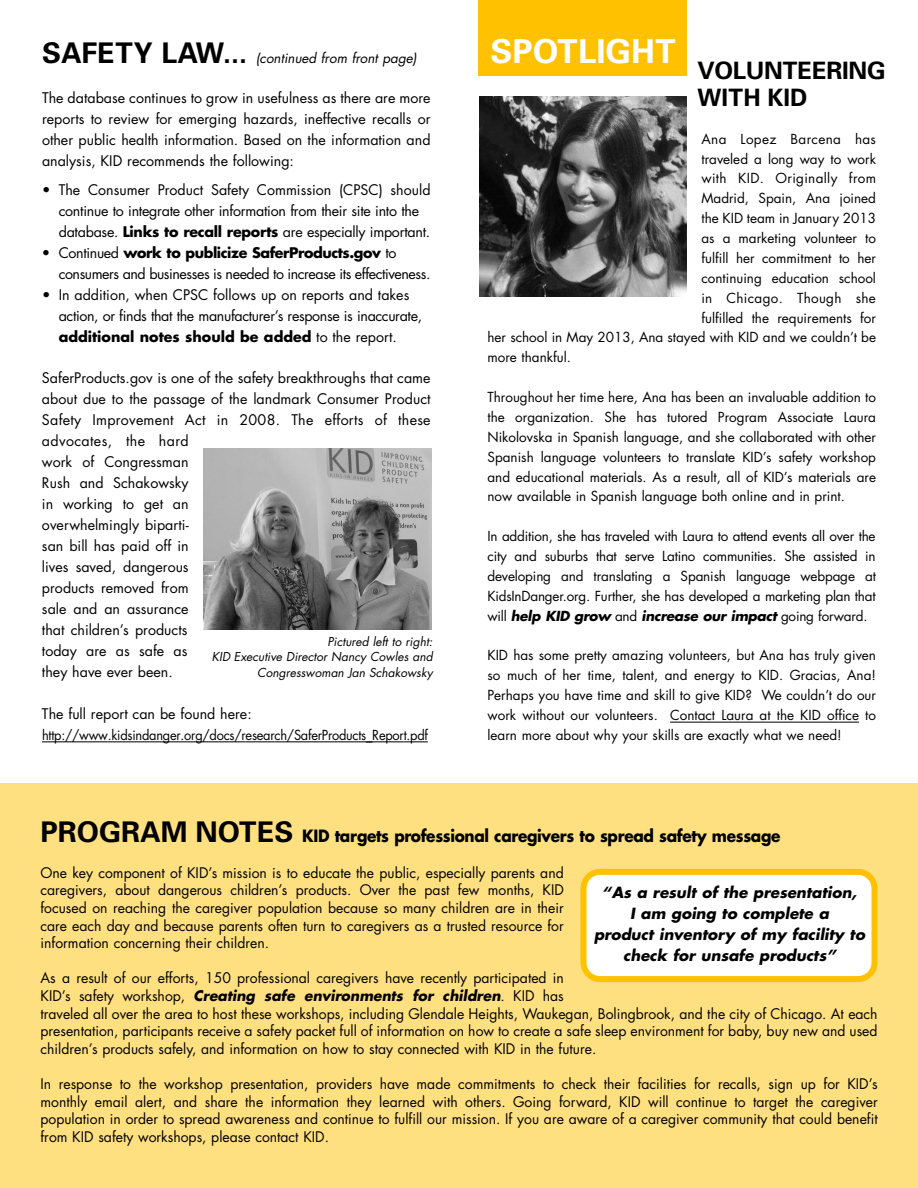
<style>
.page{position:relative;width:918px;height:1188px;background:#fff}
.page>*{position:absolute;margin:0;border:0;box-sizing:border-box;transform-origin:0 0}
.t1{font:700 33px "Univers";color:#fff}
.t2{font:700 24px/27px "Univers";letter-spacing:-.01em;color:#000}
.t3{font:700 16.5px "Futura";letter-spacing:-.02em;color:#000;scale:.93 1}
.t4{font:italic 700 15px/21px "Futura";color:#000;text-align:center}
.t5{font:14.25px/21px "Futura";color:#000;text-align:justify}
.t6{font:14.25px/21px "Futura";letter-spacing:-.02em;color:#000}
.t7{font:14.25px/21px "Futura";letter-spacing:-.025em;color:#000}
.t8{font:14.25px/21px "Futura";letter-spacing:-.03em;color:#000}
.t9{font:13.5px/20px "Futura";color:#000;text-align:justify}
.t10{font:13.5px "Futura";letter-spacing:-.02em;color:#000;scale:.95 1}
.t11{font:13.5px "Futura";letter-spacing:.025em;color:#000}
.t12{font:italic 13.5px "Futura";color:#000}
.t13{font:italic 12px/15.8px "Futura";color:#000;text-align:right}
.s1{font-family:"Univers";font-weight:700;font-style:normal;font-size:28.5px}
.s2{font-weight:700}
.s3{font-weight:700;font-style:italic}
.s4{font-family:"Univers";font-size:28.5px}
</style>
<div class="page">
<div style="left:478px;top:0;width:209px;height:76px;background:#ffc100"></div>
<hr style="left:670px;top:722px;width:168px;height:1px;background:#000">
<svg style="left:838px;top:722px;width:21px;height:1px"></svg>
<img style="left:480px;top:97px;width:206px;height:200px">
<hr style="left:42px;top:741px;width:66px;height:1px;background:#000">
<hr style="left:108px;top:741px;width:73px;height:1px;background:#000">
<svg style="left:181px;top:741px;width:14px;height:1px"></svg>
<hr style="left:195px;top:741px;width:51px;height:1px;background:#000">
<svg style="left:246px;top:741px;width:29px;height:1px"></svg>
<hr style="left:275px;top:741px;width:57px;height:1px;background:#000">
<hr style="left:332px;top:741px;width:72px;height:1px;background:#000">
<svg style="left:404px;top:741px;width:24px;height:1px"></svg>
<div style="left:0;top:783px;width:918px;height:405px;background:#ffe080"></div>
<img style="left:204px;top:448px;width:228px;height:181px">
<svg style="left:580px;top:869px;width:298px;height:113px;background:#fff6da"></svg>
<p class="t12" style="left:42px;top:51px;width:376px"><span class="s1">SAFETY LAW...</span> (continued from front page)</p>
<p class="t5" style="left:42px;top:89px;width:390px">The database continues to grow in usefulness as there are more reports to review for emerging hazards, ineffective recalls or other public health information. Based on the information and analysis, KID recommends the following:</p>
<p class="t6" style="left:59px;top:180px;width:373px;text-indent:-17px">• The Consumer Product Safety Commission (CPSC) should continue to integrate other information from their site into the database. <span class="s2">Links to recall reports</span> are especially important.</p>
<p class="t8" style="left:59px;top:243px;width:373px;text-indent:-17px">• Continued <span class="s2">work to publicize SaferProducts.gov</span> to consumers and businesses is needed to increase its effectiveness.</p>
<p class="t7" style="left:59px;top:285px;width:365px;text-indent:-17px">• In addition, when CPSC follows up on reports and takes action, or finds that the manufacturer’s response is inaccurate, <span class="s2">additional notes should be added</span> to the report.</p>
<p class="t5" style="left:42px;top:368px;width:390px;text-align:left">SaferProducts.gov is one of the safety breakthroughs that came about due to the passage of the landmark Consumer Product<br>Safety Improvement Act in 2008. The efforts of these advocates, the hard<br>work of Congressman<br>Rush and Schakowsky<br>in working to get an<br>overwhelmingly biparti-<br>san bill has paid off in<br>lives saved, dangerous<br>products removed from<br>sale and an assurance<br>that children’s products<br>today are as safe as<br>they have ever been.</p>
<p class="t5" style="left:42px;top:704px;width:211px">The full report can be found here:</p>
<p class="t10" style="left:42px;top:729px;width:408px">http://www.kidsindanger.org/docs/research/SaferProducts_Report.pdf</p>
<p class="t13" style="left:212px;top:634px;width:222px">Pictured left to right:<br>KID Executive Director Nancy Cowles and<br>Congresswoman Jan Schakowsky</p>
<h1 class="t1" style="left:491px;top:39px;width:187px">SPOTLIGHT</h1>
<h2 class="t2" style="left:698px;top:59px;width:190px">VOLUNTEERING<br>WITH KID</h2>
<p class="t11" style="left:701px;top:133px;width:176px">Ana Lopez Barcena has</p>
<p class="t9" style="left:701px;top:150px;width:176px">traveled a long way to work</p>
<p class="t11" style="left:701px;top:172px;width:176px">with KID. Originally from</p>
<p class="t9" style="left:701px;top:190px;width:176px">Madrid, Spain, Ana joined</p>
<p class="t9" style="left:701px;top:209px;width:176px">the KID team in January 2013</p>
<p class="t9" style="left:701px;top:229px;width:176px">as a marketing volunteer to</p>
<p class="t9" style="left:701px;top:249px;width:176px">fulfill her commitment to her</p>
<p class="t9" style="left:701px;top:269px;width:176px">continuing education school</p>
<p class="t11" style="left:701px;top:292px;width:176px">in Chicago. Though she</p>
<p class="t9" style="left:701px;top:309px;width:176px">fulfilled the requirements for</p>
<p class="t9" style="left:487px;top:329px;width:390px">her school in May 2013, Ana stayed with KID and we couldn’t be</p>
<p class="t9" style="left:487px;top:349px;width:85px">more thankful.</p>
<p class="t9" style="left:487px;top:388px;width:390px">Throughout her time here, Ana has been an invaluable addition to the organization. She has tutored Program Associate Laura Nikolovska in Spanish language, and she collaborated with other Spanish language volunteers to translate KID’s safety workshop and educational materials. As a result, all of KID’s materials are now available in Spanish language both online and in print.</p>
<p class="t9" style="left:487px;top:528px;width:390px">In addition, she has traveled with Laura to attend events all over the city and suburbs that serve Latino communities. She assisted in developing and translating a Spanish language webpage at KidsInDanger.org. Further, she has developed a marketing plan that will <span class="s3">help KID grow</span> and <span class="s3">increase our impact</span> going forward.</p>
<p class="t9" style="left:487px;top:647px;width:390px">KID has some pretty amazing volunteers, but Ana has truly given so much of her time, talent, and energy to KID. Gracias, Ana!<br>Perhaps you have time and skill to give KID? We couldn’t do our work without our volunteers. Contact Laura at the KID office to learn more about why your skills are exactly what we need!</p>
<p class="t3" style="left:40px;top:829px;width:797px"><span class="s4">PROGRAM NOTES</span> KID targets professional caregivers to spread safety message</p>
<p class="t5" style="left:40px;top:865px;width:525px;line-height:17.5px">One key component of KID’s mission is to educate the public, especially parents and caregivers, about dangerous children’s products. Over the past few months, KID focused on reaching the caregiver population because so many children are in their care each day and because parents often turn to caregivers as a trusted resource for information concerning their children.</p>
<p class="t5" style="left:40px;top:971px;width:839px;line-height:17.7px;text-align:left">As a result of our efforts, 150 professional caregivers have recently participated in<br>KID’s safety workshop, <span class="s3">Creating safe environments for children</span>. KID has<br>traveled all over the area to host these workshops, including Glendale Heights, Waukegan, Bolingbrook, and the city of Chicago. At each presentation, participants receive a safety packet full of information on how to create a safe sleep environment for baby, buy new and used children’s products safely, and information on how to stay connected with KID in the future.</p>
<p class="t5" style="left:41px;top:1076px;width:839px;line-height:17.7px">In response to the workshop presentation, providers have made commitments to check their facilities for recalls, sign up for KID’s monthly email alert, and share the information they learned with others. Going forward, KID will continue to target the caregiver population in order to spread awareness and continue to fulfill our mission. If you are aware of a caregiver community that could benefit from KID safety workshops, please contact KID.</p>
<p class="t4" style="left:594px;top:883px;width:272px">“As a result of the presentation,<br>I am going to complete a<br>product inventory of my facility to check for unsafe products”</p>
</div>
